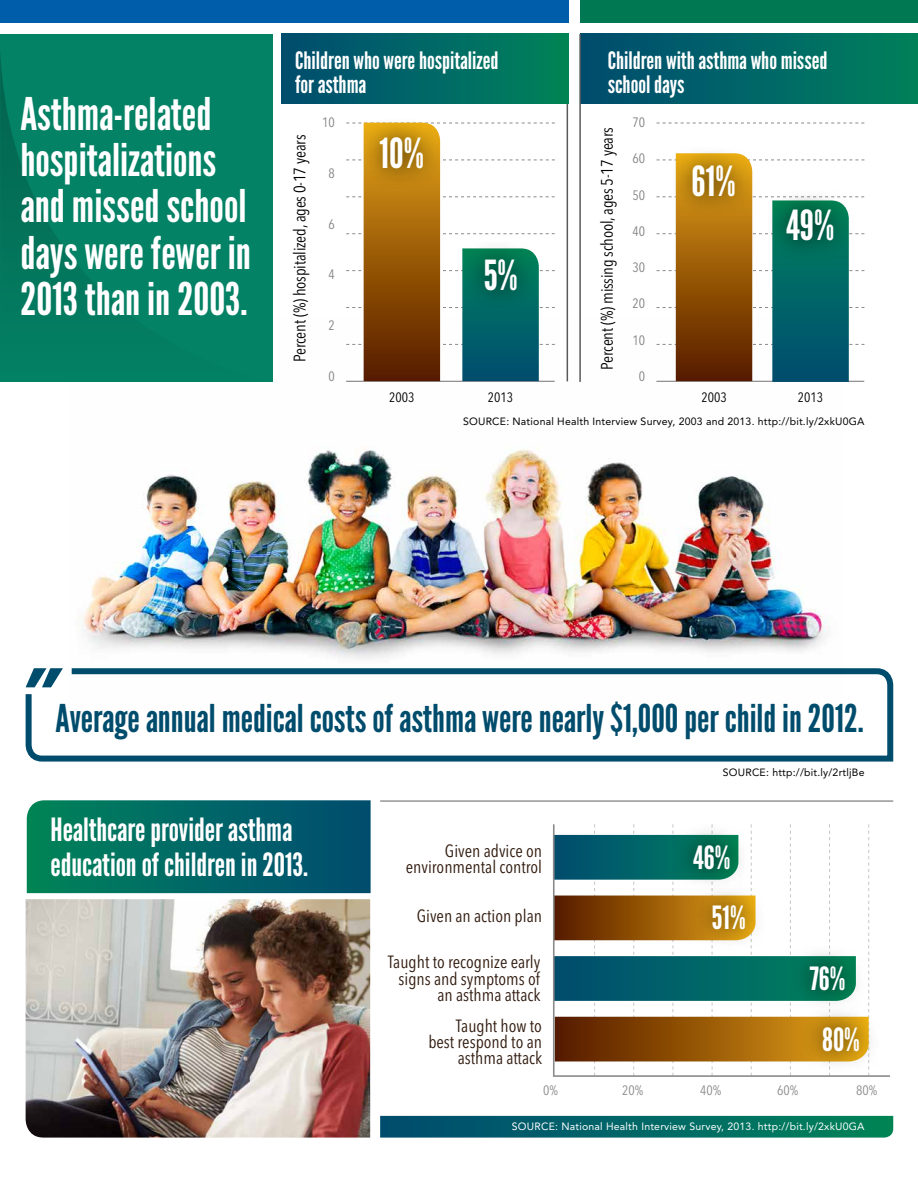
<style>
.page{position:relative;width:918px;height:1188px;background:#fff}
.page>*{position:absolute;margin:0;border:0;box-sizing:border-box;transform-origin:0 0}
.Header_1_P2{font:45px/46.2px "League Gothic";color:#fff}
.Factoid_digits{font:41.4px "League Gothic";color:#fff}
.Header_1_P2-2{font:38.25px "League Gothic";color:#004c6c}
.Factoid_digits-2{font:31.95px/34.5px "League Gothic";color:#fff}
.t1{font:24px/24px "League Gothic";color:#fff}
.t2{font:condensed 17.55px/16.4px "Avenir Next LT Pro";color:#301a0e;text-align:right}
.t3{font:condensed 16.5px "Avenir Next LT Pro";letter-spacing:-.01em;color:#000}
.Factoid_digits-3{font:condensed 13.5px "Avenir Next LT Pro";color:#828181}
.t4{font:condensed 13.5px "Avenir Next LT Pro";color:#000}
.Factoid_digits-4{font:condensed 13.5px "Avenir Next LT Pro";color:#8a8a8a}
.Source1{font:10.5px "Avenir LT Std";letter-spacing:.02em;color:#000}
.Source1-2{font:10.5px "Avenir LT Std";letter-spacing:.02em;color:#fff}
</style>
<div class="page">
<img style="left:79px;top:239px;width:748px;height:420px">
<hr style="left:567px;top:60px;width:1px;height:321px;background:#58595b">
<div style="left:581px;top:34px;width:337px;height:70px;background:linear-gradient(to right,#004b70,#00805c)"></div>
<div style="left:281px;top:34px;width:287px;height:70px;background:linear-gradient(to right,#004b71,#008359)"></div>
<div style="left:0;top:34px;width:272px;height:348px;background:#048265"></div>
<svg style="left:0;top:48px;width:273px;height:334px"></svg>
<div style="left:0;top:0;width:568px;height:22px;background:#005daa"></div>
<div style="left:581px;top:0;width:337px;height:22px;background:#007953"></div>
<svg style="left:380px;top:1116px;width:513px;height:22px;background:#056a67"></svg>
<svg style="left:27px;top:800px;width:344px;height:93px;background:#016865"></svg>
<hr style="left:553px;top:1075px;width:337px;height:2px;background:#8a8a8a">
<hr style="left:346px;top:381px;width:209px;height:1px;background:#8a8a8a">
<hr style="left:656px;top:381px;width:208px;height:1px;background:#8a8a8a">
<svg style="left:657px;top:123px;width:207px;height:1px"></svg>
<svg style="left:346px;top:123px;width:209px;height:258px"></svg>
<svg style="left:657px;top:159px;width:207px;height:223px"></svg>
<div style="left:359px;top:116px;width:86px;height:74px;background:#000;opacity:.75"></div>
<div style="left:670px;top:144px;width:87px;height:74px;background:#000;opacity:.75"></div>
<div style="left:463px;top:238px;width:76px;height:74px;background:#000;opacity:.75"></div>
<div style="left:765px;top:187px;width:90px;height:75px;background:#000;opacity:.75"></div>
<img style="left:26px;top:899px;width:344px;height:239px">
<hr style="left:579px;top:34px;width:2px;height:348px;background:#58595b">
<svg style="left:25px;top:668px;width:869px;height:94px"></svg>
<svg style="left:26px;top:668px;width:37px;height:19px"></svg>
<svg style="left:555px;top:824px;width:314px;height:252px"></svg>
<div style="left:789px;top:944px;width:78px;height:68px;background:#000;opacity:.75"></div>
<div style="left:690px;top:883px;width:77px;height:68px;background:#000;opacity:.75"></div>
<div style="left:801px;top:1005px;width:80px;height:68px;background:#000;opacity:.75"></div>
<div style="left:672px;top:823px;width:79px;height:68px;background:#000;opacity:.75"></div>
<hr style="left:553px;top:824px;width:2px;height:252px;background:#8a8a8a">
<hr style="left:380px;top:800px;width:513px;height:2px;background:#939598">
<p class="Header_1_P2" style="left:20px;top:91px;width:232px">Asthma-related hospitalizations and missed school days were fewer in<br>2013 than in 2003.</p>
<h3 class="t1" style="left:295px;top:49px;width:205px">Children who were hospitalized for asthma</h3>
<h3 class="t1" style="left:608px;top:49px;width:221px">Children with asthma who missed school days</h3>
<p class="Factoid_digits-3" style="left:322px;top:114px;width:14px">10</p>
<h3 class="t3" style="left:290px;top:362px;width:229px;rotate:-90deg">Percent (%) hospitalized, ages 0-17 years</h3>
<h3 class="t3" style="left:597px;top:370px;width:244px;rotate:-90deg">Percent (%) missing school, ages 5-17 years</h3>
<p class="Factoid_digits" style="left:380px;top:129px;width:46px">10%</p>
<p class="Factoid_digits-3" style="left:328px;top:165px;width:8px">8</p>
<p class="Factoid_digits-3" style="left:328px;top:216px;width:8px">6</p>
<p class="Factoid_digits" style="left:483px;top:251px;width:36px">5%</p>
<p class="Factoid_digits-3" style="left:328px;top:267px;width:8px">4</p>
<p class="Factoid_digits-3" style="left:328px;top:317px;width:8px">2</p>
<p class="Factoid_digits-3" style="left:632px;top:114px;width:14px">70</p>
<p class="Factoid_digits-3" style="left:632px;top:151px;width:14px">60</p>
<p class="Factoid_digits-3" style="left:632px;top:187px;width:14px">50</p>
<p class="Factoid_digits-3" style="left:632px;top:223px;width:14px">40</p>
<p class="Factoid_digits-3" style="left:632px;top:259px;width:14px">30</p>
<p class="Factoid_digits-3" style="left:632px;top:296px;width:14px">20</p>
<p class="Factoid_digits-3" style="left:632px;top:332px;width:14px">10</p>
<p class="Factoid_digits" style="left:692px;top:157px;width:45px">61%</p>
<p class="Factoid_digits" style="left:786px;top:201px;width:50px">49%</p>
<p class="Factoid_digits-3" style="left:328px;top:368px;width:8px">0</p>
<p class="Factoid_digits-3" style="left:639px;top:368px;width:8px">0</p>
<p class="t4" style="left:389px;top:389px;width:27px">2003</p>
<p class="t4" style="left:488px;top:389px;width:27px">2013</p>
<p class="t4" style="left:701px;top:389px;width:27px">2003</p>
<p class="t4" style="left:798px;top:389px;width:27px">2013</p>
<p class="Source1" style="left:463px;top:415px;width:403px">SOURCE: National Health Interview Survey, 2003 and 2013. http://bit.ly/2xkU0GA</p>
<p class="Header_1_P2-2" style="left:56px;top:696px;width:810px">Average annual medical costs of asthma were nearly $1,000 per child in 2012.</p>
<h3 class="Factoid_digits-2" style="left:51px;top:813px;width:259px">Healthcare provider asthma education of children in 2013.</h3>
<h3 class="t2" style="left:406px;top:843px;width:138px">Given advice on environmental control</h3>
<h3 class="t2" style="left:417px;top:908px;width:127px">Given an action plan</h3>
<h3 class="t2" style="left:388px;top:954px;width:154px">Taught to recognize early signs and symptoms of an asthma attack</h3>
<h3 class="t2" style="left:428px;top:1017px;width:115px">Taught how to best respond to an asthma attack</h3>
<p class="Source1" style="left:723px;top:766px;width:143px">SOURCE: http://bit.ly/2rtljBe</p>
<p class="Factoid_digits-2" style="left:693px;top:840px;width:39px">46%</p>
<p class="Factoid_digits-2" style="left:712px;top:900px;width:36px">51%</p>
<p class="Factoid_digits-2" style="left:810px;top:962px;width:37px">76%</p>
<p class="Factoid_digits-2" style="left:822px;top:1022px;width:39px">80%</p>
<p class="Factoid_digits-4" style="left:543px;top:1082px;width:16px">0%</p>
<p class="Factoid_digits-4" style="left:622px;top:1082px;width:23px">20%</p>
<p class="Factoid_digits-4" style="left:700px;top:1082px;width:23px">40%</p>
<p class="Factoid_digits-4" style="left:777px;top:1082px;width:23px">60%</p>
<p class="Factoid_digits-4" style="left:856px;top:1082px;width:23px">80%</p>
<p class="Source1-2" style="left:512px;top:1121px;width:354px">SOURCE: National Health Interview Survey, 2013. http://bit.ly/2xkU0GA</p>
</div>
